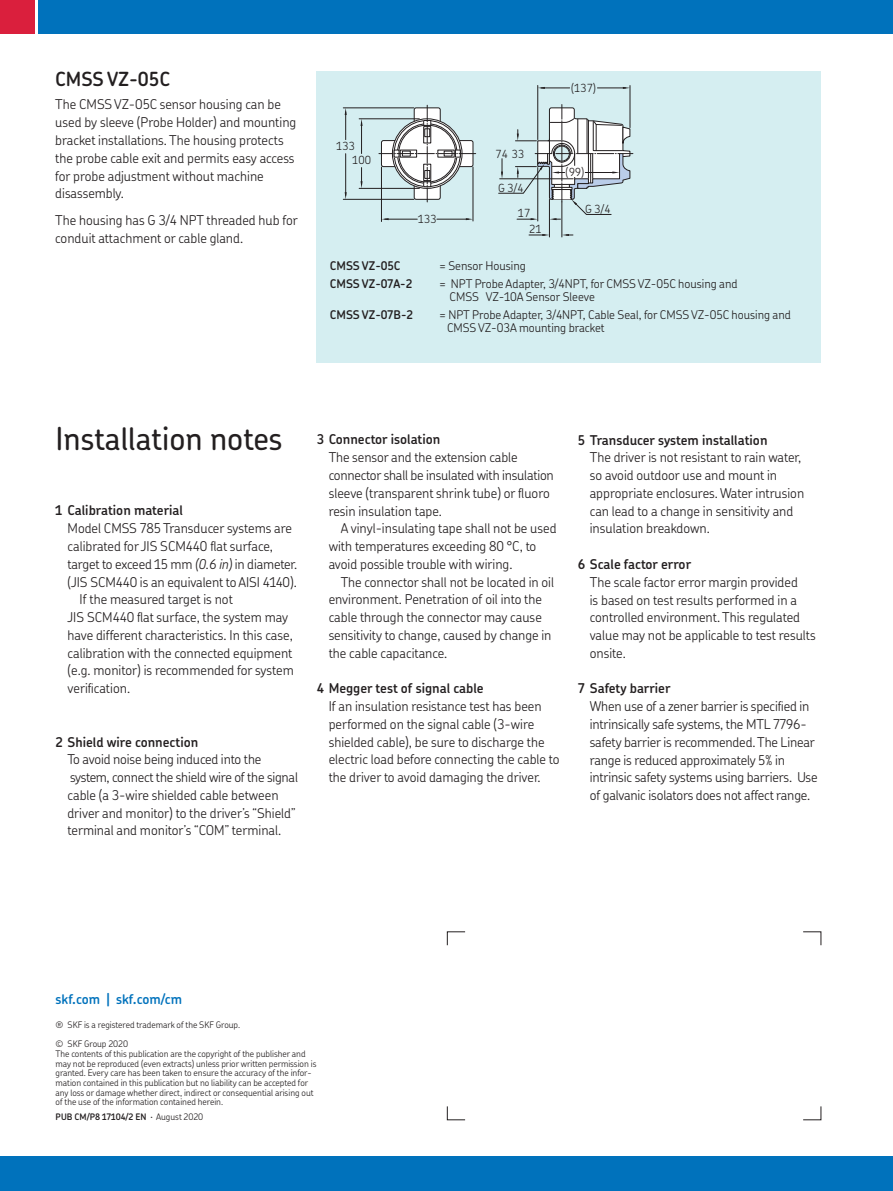
<style>
.page{position:relative;width:893px;height:1191px;background:#fff}
.page>*{position:absolute;margin:0;border:0;box-sizing:border-box;transform-origin:0 0}
.t1{font:500 31.5px "SKF Chevin OT";color:#231f20}
.t2{font:600 19.5px "SKF Chevin OT";color:#231f20}
.t3{font:300 13.5px/17.9px "SKF Chevin OT";color:#231f20}
.t4{font:600 13.5px "SKF Chevin OT";color:#231f20}
.t5{font:600 13.5px "SKF Chevin OT";color:#0072bc}
.t6{font:300 12px/13px "SKF Chevin OT";color:#231f20}
.t7{font:600 12px "SKF Chevin OT";color:#231f20}
.t8{font:300 11.25px "SKF Chevin OT";color:#231f20}
.t9{font:300 9px/9.8px "SKF Chevin OT";color:#231f20}
.t10{font:600 9px "SKF Chevin OT";color:#231f20}
.s1{font-style:italic}
.s2{font-weight:300}
</style>
<div class="page">
<svg style="left:447px;top:932px;width:18px;height:13px"></svg>
<svg style="left:803px;top:932px;width:18px;height:13px"></svg>
<svg style="left:447px;top:1106px;width:18px;height:14px"></svg>
<svg style="left:803px;top:1106px;width:18px;height:14px"></svg>
<div style="left:316px;top:71px;width:504px;height:292px;background:#d5eef1"></div>
<svg style="left:379px;top:105px;width:96px;height:97px"></svg>
<hr style="left:359px;top:119px;width:60px;height:1px;background:#231f20">
<hr style="left:359px;top:188px;width:60px;height:1px;background:#231f20">
<hr style="left:361px;top:123px;width:1px;height:31px;background:#231f20">
<svg style="left:360px;top:168px;width:2px;height:20px"></svg>
<hr style="left:381px;top:167px;width:1px;height:55px;background:#231f20">
<hr style="left:472px;top:167px;width:1px;height:54px;background:#231f20">
<hr style="left:437px;top:219px;width:31px;height:1px;background:#231f20">
<svg style="left:466px;top:218px;width:7px;height:2px"></svg>
<hr style="left:385px;top:219px;width:32px;height:1px;background:#231f20">
<hr style="left:343px;top:108px;width:71px;height:1px;background:#231f20">
<hr style="left:343px;top:199px;width:71px;height:1px;background:#231f20">
<svg style="left:344px;top:108px;width:2px;height:32px"></svg>
<hr style="left:345px;top:154px;width:1px;height:41px;background:#231f20">
<hr style="left:549px;top:199px;width:1px;height:38px;background:#231f20">
<hr style="left:561px;top:202px;width:1px;height:35px;background:#231f20">
<hr style="left:537px;top:168px;width:1px;height:53px;background:#231f20">
<hr style="left:537px;top:85px;width:1px;height:55px;background:#231f20">
<hr style="left:629px;top:86px;width:1px;height:42px;background:#231f20">
<svg style="left:597px;top:87px;width:33px;height:2px"></svg>
<svg style="left:537px;top:87px;width:32px;height:2px"></svg>
<svg style="left:529px;top:234px;width:20px;height:2px"></svg>
<svg style="left:562px;top:234px;width:11px;height:2px"></svg>
<svg style="left:498px;top:105px;width:135px;height:115px"></svg>
<div style="left:0;top:0;width:34px;height:34px;background:#da1f3d"></div>
<div style="left:38px;top:0;width:854px;height:34px;background:#0072bc"></div>
<div style="left:0;top:1157px;width:892px;height:34px;background:#0072bc"></div>
<h2 class="t2" style="left:55px;top:70px;width:116px">CMSS VZ-05C</h2>
<p class="t3" style="left:55px;top:96px;width:242px">The CMSS VZ-05C sensor housing can be used by sleeve (Probe Holder) and mounting bracket installations. The housing protects the probe cable exit and permits easy access for probe adjustment without machine disassembly.</p>
<p class="t3" style="left:55px;top:212px;width:244px">The housing has G 3/4 NPT threaded hub for conduit attachment or cable gland.</p>
<p class="t8" style="left:336px;top:141px;width:20px">133</p>
<p class="t8" style="left:352px;top:155px;width:20px">100</p>
<p class="t8" style="left:418px;top:214px;width:20px">133</p>
<p class="t8" style="left:495px;top:148px;width:30px">74 33</p>
<p class="t8" style="left:498px;top:182px;width:27px">G 3/4</p>
<p class="t8" style="left:518px;top:208px;width:14px">17</p>
<p class="t8" style="left:529px;top:224px;width:14px">21</p>
<p class="t8" style="left:571px;top:83px;width:26px">(137)</p>
<p class="t8" style="left:565px;top:167px;width:20px">(99)</p>
<p class="t8" style="left:585px;top:204px;width:27px">G 3/4</p>
<p class="t7" style="left:330px;top:260px;width:72px">CMSS VZ-05C</p>
<p class="t6" style="left:439px;top:260px;width:88px">= Sensor Housing</p>
<p class="t7" style="left:330px;top:278px;width:84px">CMSS VZ-07A-2</p>
<p class="t6" style="left:449px;top:278px;width:289px;text-indent:-10px">= NPT Probe Adapter, 3/4NPT, for CMSS VZ-05C housing and<br>CMSS VZ-10A Sensor Sleeve</p>
<p class="t7" style="left:330px;top:310px;width:85px">CMSS VZ-07B-2</p>
<p class="t6" style="left:447px;top:309px;width:345px;text-indent:-7px">= NPT Probe Adapter, 3/4NPT, Cable Seal, for CMSS VZ-05C housing and<br>CMSS VZ-03A mounting bracket</p>
<h1 class="t1" style="left:55px;top:421px;width:229px">Installation notes</h1>
<p class="t4" style="left:55px;top:504px;width:129px">1 Calibration material</p>
<p class="t3" style="left:68px;top:520px;width:226px">Model CMSS 785 Transducer systems are</p>
<p class="t3" style="left:68px;top:538px;width:207px">calibrated for JIS SCM440 flat surface,</p>
<p class="t3" style="left:68px;top:556px;width:231px">target to exceed 15 mm <span class="s1">(0.6 in)</span> in diameter.</p>
<p class="t3" style="left:68px;top:573px;width:231px">(JIS SCM440 is an equivalent to AISI 4140).</p>
<p class="t3" style="left:80px;top:591px;width:155px">If the measured target is not</p>
<p class="t3" style="left:68px;top:609px;width:222px">JIS SCM440 flat surface, the system may</p>
<p class="t3" style="left:68px;top:627px;width:227px">have different characteristics. In this case,</p>
<p class="t3" style="left:68px;top:645px;width:226px">calibration with the connected equipment</p>
<p class="t3" style="left:68px;top:662px;width:228px">(e.g. monitor) is recommended for system</p>
<p class="t3" style="left:68px;top:680px;width:64px">verification.</p>
<p class="t4" style="left:55px;top:735px;width:144px">2 Shield wire connection</p>
<p class="t3" style="left:68px;top:751px;width:232px">To avoid noise being induced into the system, connect the shield wire of the signal cable (a 3-wire shielded cable between driver and monitor) to the driver’s “Shield” terminal and monitor’s “COM” terminal.</p>
<p class="t4" style="left:316px;top:433px;width:125px">3 Connector isolation</p>
<p class="t3" style="left:328px;top:449px;width:227px">The sensor and the extension cable connector shall be insulated with insulation sleeve (transparent shrink tube) or fluoro resin insulation tape.</p>
<p class="t3" style="left:328px;top:520px;width:229px;text-indent:12px">A vinyl-insulating tape shall not be used with temperatures exceeding 80 °C, to avoid possible trouble with wiring.</p>
<p class="t3" style="left:328px;top:574px;width:227px;text-indent:12px">The connector shall not be located in oil environment. Penetration of oil into the cable through the connector may cause sensitivity to change, caused by change in the cable capacitance.</p>
<p class="t4" style="left:316px;top:682px;width:169px">4 Megger test of signal cable</p>
<p class="t3" style="left:328px;top:698px;width:232px">If an insulation resistance test has been performed on the signal cable (3-wire shielded cable), be sure to discharge the electric load before connecting the cable to the driver to avoid damaging the driver.</p>
<p class="t4" style="left:577px;top:433px;width:191px">5 Transducer system installation</p>
<p class="t3" style="left:589px;top:449px;width:216px">The driver is not resistant to rain water, so avoid outdoor use and mount in appropriate enclosures. Water intrusion can lead to a change in sensitivity and insulation breakdown.</p>
<p class="t4" style="left:577px;top:558px;width:115px">6 Scale factor error</p>
<p class="t3" style="left:589px;top:574px;width:228px">The scale factor error margin provided<br>is based on test results performed in a controlled environment. This regulated value may not be applicable to test results onsite.</p>
<p class="t4" style="left:577px;top:682px;width:94px">7 Safety barrier</p>
<p class="t3" style="left:589px;top:698px;width:229px">When use of a zener barrier is specified in intrinsically safe systems, the MTL 7796- safety barrier is recommended. The Linear range is reduced approximately 5% in intrinsic safety systems using barriers. Use of galvanic isolators does not affect range.</p>
<p class="t5" style="left:55px;top:993px;width:128px">skf.com | skf.com/cm</p>
<p class="t9" style="left:55px;top:1015px;width:186px;line-height:19.4px">® SKF is a registered trademark of the SKF Group. © SKF Group 2020</p>
<p class="t9" style="left:55px;top:1049px;width:262px">The contents of this publication are the copyright of the publisher and may not be reproduced (even extracts) unless prior written permission is granted. Every care has been taken to ensure the accuracy of the infor&shy;mation contained in this publication but no liability can be accepted for any loss or damage whether direct, indirect or consequential arising out of the use of the information contained herein.</p>
<p class="t10" style="left:55px;top:1112px;width:149px">PUB CM/P8 17104/2 EN <span class="s2">· August 2020</span></p>
</div>
